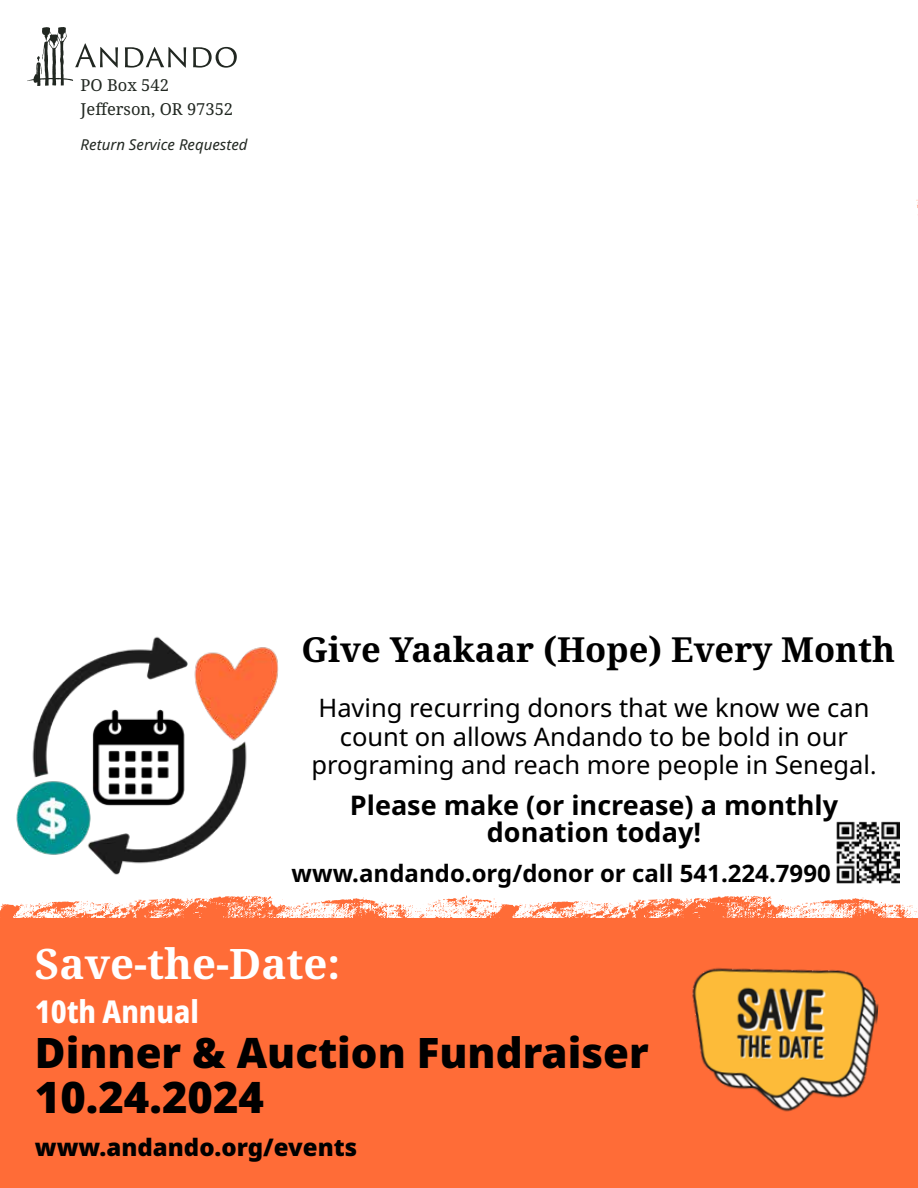
<style>
.page{position:relative;width:918px;height:1188px;background:#fff}
.page>*{position:absolute;margin:0;border:0;box-sizing:border-box;transform-origin:0 0}
.t1{font:900 43.5px "Noto Sans";color:#000}
.t2{font:900 42px "Noto Sans";color:#000}
.t3{font:700 42px "Noto Serif";color:#fff}
.t4{font:700 34.5px "Noto Serif";color:#000}
.t5{font:800 condensed 31.5px "Noto Sans";color:#fff}
.t6{font:700 27px/27px "Noto Sans";color:#000;text-align:center}
.t7{font:25.5px/28.5px "Noto Sans";color:#000;text-align:center}
.t8{font:700 24px "Noto Sans";color:#000}
.t9{font:900 24px "Noto Sans";color:#000}
.t10{font:16.5px/24px "Noto Serif";color:#212721}
.t11{font:italic 15px "Noto Sans";color:#212721}
.s1{font-size:24px}
</style>
<div class="page">
<svg style="left:27px;top:27px;width:91px;height:59px"></svg>
<svg style="left:125px;top:47px;width:61px;height:21px"></svg>
<svg style="left:193px;top:47px;width:44px;height:21px"></svg>
<img style="left:16px;top:636px;width:263px;height:260px">
<div style="left:0;top:918px;width:918px;height:270px;background:#ff6c37"></div>
<svg style="left:0;top:896px;width:917px;height:22px"></svg>
<img style="left:692px;top:968px;width:187px;height:144px">
<img style="left:837px;top:821px;width:62px;height:63px">
<p class="t10" style="left:81px;top:74px;width:154px">PO Box 542<br>Jefferson, OR 97352</p>
<p class="t11" style="left:81px;top:134px;width:168px">Return Service Requested</p>
<h3 class="t4" style="left:302px;top:626px;width:595px">Give Yaakaar (Hope) Every Month</h3>
<p class="t7" style="left:312px;top:694px;width:566px">Having recurring donors that we know we can count on allows Andando to be bold in our programing and reach more people in Senegal<span class="s1">.</span></p>
<p class="t6" style="left:350px;top:792px;width:490px">Please make (or increase) a monthly donation today!</p>
<p class="t8" style="left:292px;top:856px;width:541px">www.andando.org/donor or call 541.224.7990</p>
<h2 class="t3" style="left:35px;top:935px;width:307px">Save-the-Date:</h2>
<p class="t5" style="left:35px;top:988px;width:166px">10th Annual</p>
<h2 class="t2" style="left:35px;top:1021px;width:615px">Dinner &amp; Auction Fundraiser</h2>
<h1 class="t1" style="left:35px;top:1064px;width:231px">10.24.2024</h1>
<p class="t9" style="left:35px;top:1129px;width:324px">www.andando.org/events</p>
</div>
